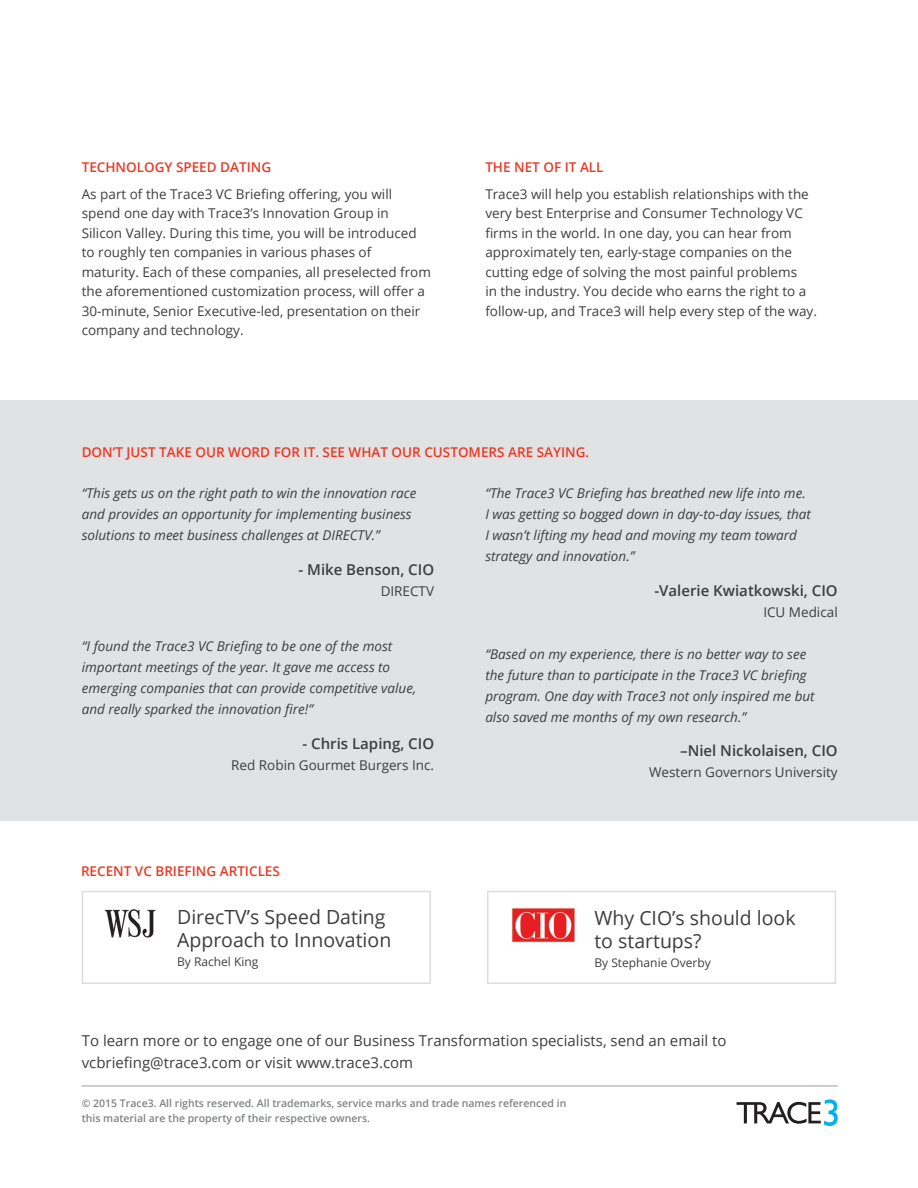
<style>
.page{position:relative;width:918px;height:1188px;background:#fff}
.page>*{position:absolute;margin:0;border:0;box-sizing:border-box;transform-origin:0 0}
.t1{font:19.5px/22.5px "Open Sans";color:#3e3e3f}
.t2{font:15px/22.5px "Open Sans";color:#3e3e3f}
.t3{font:600 15px "Open Sans";color:#3e3e3f}
.t4{font:13.5px/19.5px "Open Sans";color:#3e3e3f}
.t5{font:italic 13.5px/21px "Open Sans";color:#3e3e3f}
.t6{font:600 13.5px "Open Sans";color:#ec3823}
.t7{font:12px "Open Sans";color:#3e3e3f}
.t8{font:600 10.5px/15px "Open Sans";color:#808285}
</style>
<div class="page">
<div style="left:82px;top:891px;width:349px;height:93px;background:#fff;border:2px solid #dcdddf"></div>
<div style="left:487px;top:891px;width:349px;height:93px;background:#fff;border:2px solid #dcdddf"></div>
<hr style="left:82px;top:1085px;width:756px;height:2px;background:#bcbdc0">
<svg style="left:737px;top:1099px;width:101px;height:27px"></svg>
<div style="left:0;top:400px;width:918px;height:421px;background:#e1e2e4"></div>
<img style="left:512px;top:908px;width:63px;height:35px">
<img style="left:104px;top:909px;width:52px;height:29px">
<p class="t6" style="left:82px;top:158px;width:191px">TECHNOLOGY SPEED DATING</p>
<p class="t4" style="left:82px;top:184px;width:351px">As part of the Trace3 VC Briefing offering, you will spend one day with Trace3’s Innovation Group in Silicon Valley. During this time, you will be introduced to roughly ten companies in various phases of maturity. Each of these companies, all preselected from the aforementioned customization process, will offer a 30-minute, Senior Executive-led, presentation on their company and technology.</p>
<p class="t6" style="left:485px;top:158px;width:120px">THE NET OF IT ALL</p>
<p class="t4" style="left:485px;top:184px;width:333px">Trace3 will help you establish relationships with the very best Enterprise and Consumer Technology VC firms in the world. In one day, you can hear from approximately ten, early-stage companies on the cutting edge of solving the most painful problems<br>in the industry. You decide who earns the right to a follow-up, and Trace3 will help every step of the way.</p>
<p class="t6" style="left:82px;top:443px;width:509px">DON’T JUST TAKE OUR WORD FOR IT. SEE WHAT OUR CUSTOMERS ARE SAYING.</p>
<p class="t5" style="left:82px;top:483px;width:336px">“This gets us on the right path to win the innovation race and provides an opportunity for implementing business solutions to meet business challenges at DIRECTV.”</p>
<p class="t3" style="left:298px;top:559px;width:137px">- Mike Benson, CIO</p>
<p class="t4" style="left:381px;top:581px;width:55px">DIRECTV</p>
<p class="t5" style="left:485px;top:483px;width:327px">“The Trace3 VC Briefing has breathed new life into me.<br>I was getting so bogged down in day-to-day issues, that I wasn’t lifting my head and moving my team toward strategy and innovation.”</p>
<p class="t3" style="left:654px;top:580px;width:185px">-Valerie Kwiatkowski, CIO</p>
<p class="t4" style="left:763px;top:602px;width:76px">ICU Medical</p>
<p class="t5" style="left:485px;top:643px;width:331px">“Based on my experience, there is no better way to see the future than to participate in the Trace3 VC briefing program. One day with Trace3 not only inspired me but also saved me months of my own research.”</p>
<p class="t3" style="left:680px;top:741px;width:159px">–Niel Nickolaisen, CIO</p>
<p class="t4" style="left:649px;top:762px;width:190px">Western Governors University</p>
<p class="t5" style="left:82px;top:636px;width:336px">“I found the Trace3 VC Briefing to be one of the most important meetings of the year. It gave me access to emerging companies that can provide competitive value, and really sparked the innovation fire!”</p>
<p class="t3" style="left:303px;top:733px;width:133px">- Chris Laping, CIO</p>
<p class="t4" style="left:231px;top:755px;width:204px">Red Robin Gourmet Burgers Inc.</p>
<p class="t6" style="left:81px;top:862px;width:200px">RECENT VC BRIEFING ARTICLES</p>
<h1 class="t1" style="left:177px;top:906px;width:216px">DirecTV’s Speed Dating<br>Approach to Innovation</h1>
<p class="t7" style="left:177px;top:954px;width:83px">By Rachel King</p>
<h1 class="t1" style="left:594px;top:906px;width:203px">Why CIO’s should look to startups?</h1>
<p class="t7" style="left:594px;top:954px;width:118px">By Stephanie Overby</p>
<p class="t2" style="left:82px;top:1028px;width:646px">To learn more or to engage one of our Business Transformation specialists, send an email to vcbriefing@trace3.com or visit www.trace3.com</p>
<p class="t8" style="left:82px;top:1096px;width:486px">© 2015 Trace3. All rights reserved. All trademarks, service marks and trade names referenced in this material are the property of their respective owners.</p>
</div>
